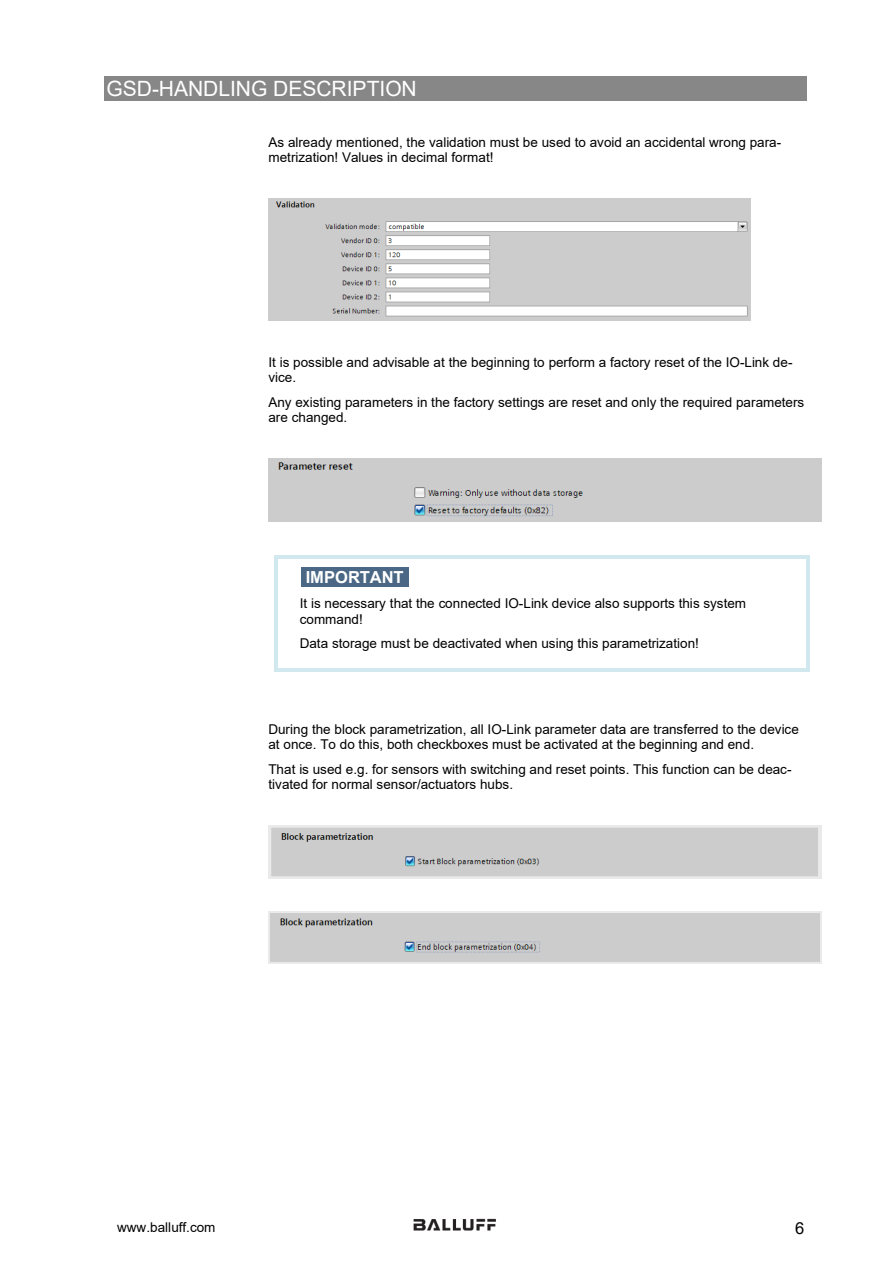
<style>
.page{position:relative;width:893px;height:1263px;background:#fff}
.page>*{position:absolute;margin:0;border:0;box-sizing:border-box;transform-origin:0 0}
.t1{font:21px "Arial";color:#fff}
.t2{font:700 16.5px "Arial";letter-spacing:-.005em;color:#fff}
.t3{font:16.5px "Arial";color:#000}
.t4{font:13.5px/15.5px "Arial";letter-spacing:.005em;color:#000}
</style>
<div class="page">
<div style="left:104px;top:76px;width:702px;height:25px;background:#878787"></div>
<img style="left:414px;top:1219px;width:82px;height:12px">
<div style="left:301px;top:567px;width:107px;height:19px;background:#4a6785"></div>
<svg style="left:275px;top:555px;width:3px;height:13px"></svg>
<hr style="left:278px;top:555px;width:529px;height:4px;background:#d2e8ef">
<svg style="left:807px;top:555px;width:3px;height:13px"></svg>
<hr style="left:275px;top:568px;width:3px;height:101px;background:#d2e8ef">
<hr style="left:278px;top:669px;width:529px;height:3px;background:#d2e8ef">
<hr style="left:807px;top:568px;width:3px;height:101px;background:#d2e8ef">
<img style="left:268px;top:199px;width:483px;height:121px">
<img style="left:268px;top:459px;width:553px;height:63px">
<img style="left:268px;top:826px;width:553px;height:52px">
<img style="left:268px;top:912px;width:553px;height:51px">
<h1 class="t1" style="left:106px;top:74px;width:312px">GSD-HANDLING DESCRIPTION</h1>
<p class="t4" style="left:268px;top:134px;width:514px">As already mentioned, the validation must be used to avoid an accidental wrong para&shy;metrization! Values in decimal format!</p>
<p class="t4" style="left:268px;top:354px;width:526px">It is possible and advisable at the beginning to perform a factory reset of the IO-Link de&shy;vice.</p>
<p class="t4" style="left:268px;top:394px;width:537px">Any existing parameters in the factory settings are reset and only the required parameters are changed.</p>
<p class="t2" style="left:306px;top:565px;width:99px">IMPORTANT</p>
<p class="t4" style="left:300px;top:595px;width:448px">It is necessary that the connected IO-Link device also supports this system command!</p>
<p class="t4" style="left:300px;top:635px;width:401px">Data storage must be deactivated when using this parametrization!</p>
<p class="t4" style="left:268px;top:721px;width:532px">During the block parametrization, all IO-Link parameter data are transferred to the device at once. To do this, both checkboxes must be activated at the beginning and end.</p>
<p class="t4" style="left:268px;top:761px;width:525px">That is used e.g. for sensors with switching and reset points. This function can be deac&shy;tivated for normal sensor/actuators hubs.</p>
<p class="t4" style="left:117px;top:1219px;width:100px">www.balluff.com</p>
<p class="t3" style="left:795px;top:1217px;width:11px">6</p>
</div>
